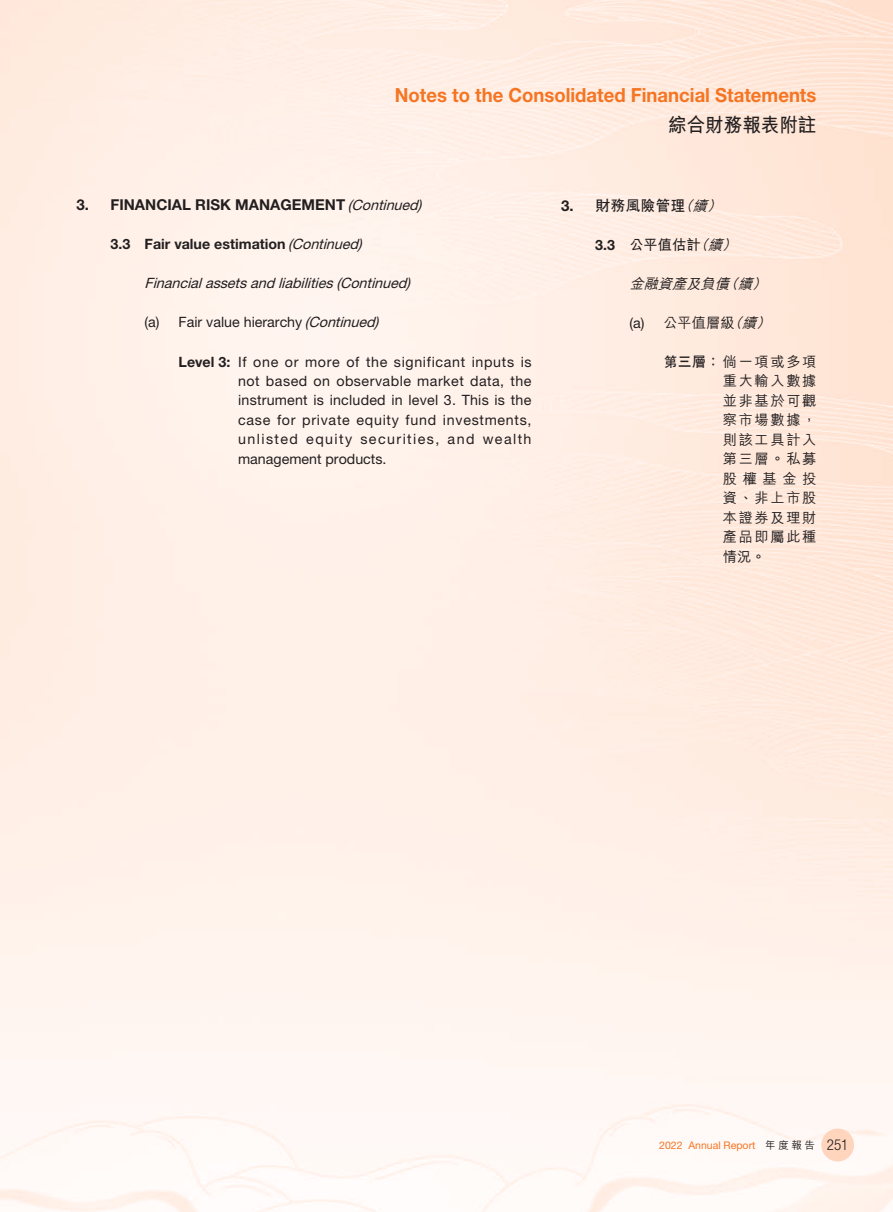
<style>
.page{position:relative;width:893px;height:1212px;background:#fff}
.page>*{position:absolute;margin:0;border:0;box-sizing:border-box;transform-origin:0 0}
.t1{font:700 19.5px "Helvetica Neue LT Std";color:#f57523;scale:.95 1}
.t2{font:700 19.5px "M Hei HK";color:#231f20;scale:.95 1}
.t3{font:700 15px "Helvetica Neue LT Std";color:#231f20}
.t4{font:700 15px "C Hei 2 HK";color:#231f20}
.t5{font:14.25px/19.5px "Helvetica Neue LT Std";color:#231f20;text-align:justify}
.t6{font:500 14.25px/19.5px "M Hei HK";letter-spacing:.115em;color:#231f20;text-align:justify}
.t7{font:italic 14.25px "Helvetica Neue LT Std";color:#231f20}
.t8{font:700 14.25px "Helvetica Neue LT Std";color:#231f20}
.t9{font:700 14.25px "M Hei HK";color:#231f20}
.t10{font:italic 500 14.25px "M Hei HK";color:#231f20}
.t11{font:10.5px "Helvetica Neue LT Std";color:#f57523}
.s1{font-weight:400;font-style:italic;font-size:14.25px}
.s2{font-weight:400;font-style:italic}
.s3{font-style:italic}
.s4{font-weight:700}
.s5{font-family:"Helvetica Neue LT Std"}
.s6{font-family:"M Hei HK";font-weight:500;font-style:italic;font-size:14.25px}
.s7{font-weight:500;font-style:italic}
.s8{font-family:"Helvetica Neue LT Std";font-weight:400}
.s9{font-family:"C Hei 2 HK";font-weight:700}
.s10{font-family:"M Hei HK";font-weight:500;color:#231f20}
.s11{font-weight:300;font-stretch:condensed;font-size:15px;color:#231f20}
</style>
<div class="page">
<div style="left:821px;top:1128px;width:33px;height:33px;background:#ffd5bd;border-radius:50%"></div>
<h1 class="t1" style="left:395px;top:83px;width:445px">Notes to the Consolidated Financial Statements</h1>
<h1 class="t2" style="left:668px;top:111px;width:157px">綜合財務報表附註</h1>
<p class="t3" style="left:77px;top:196px;width:347px">3. FINANCIAL RISK MANAGEMENT <span class="s1">(Continued)</span></p>
<p class="t8" style="left:111px;top:236px;width:253px">3.3 Fair value estimation <span class="s2">(Continued)</span></p>
<p class="t7" style="left:145px;top:275px;width:267px">Financialassetsand liabilities(Continued)</p>
<p class="t5" style="left:145px;top:312px;width:236px">(a) Fair value hierarchy <span class="s3">(Continued)</span></p>
<p class="t5" style="left:238px;top:351px;width:295px;text-indent:-60px"><span class="s4">Level 3:</span> If one or more of the significant inputs is not based on observable market data, the instrument is included in level 3. This is the case for private equity fund investments, unlisted equity securities, and wealth management products.</p>
<p class="t4" style="left:561px;top:194px;width:166px"><span class="s5">3.</span> 財務風險管理<span class="s6">（續）</span></p>
<p class="t9" style="left:595px;top:234px;width:148px"><span class="s5">3.3</span> 公平值估計<span class="s7">（續）</span></p>
<p class="t10" style="left:629px;top:273px;width:144px">金融資產及負債（續）</p>
<p class="t6" style="left:629px;top:311px;width:148px"><span class="s8">(a)</span> 公平值層級<span class="s3">（續）</span></p>
<p class="t6" style="left:723px;top:350px;width:95px;text-indent:-60px"><span class="s9">第三層：</span>倘一項或多項重大輸入數據並非基於可觀察市場數據，則該工具計入第三層。私募股權基金投資、非上市股本證券及理財產品即屬此種情況。</p>
<p class="t11" style="left:659px;top:1139px;width:191px">2022 Annual Report <span class="s10">年度報告</span> <span class="s11">251</span></p>
</div>
